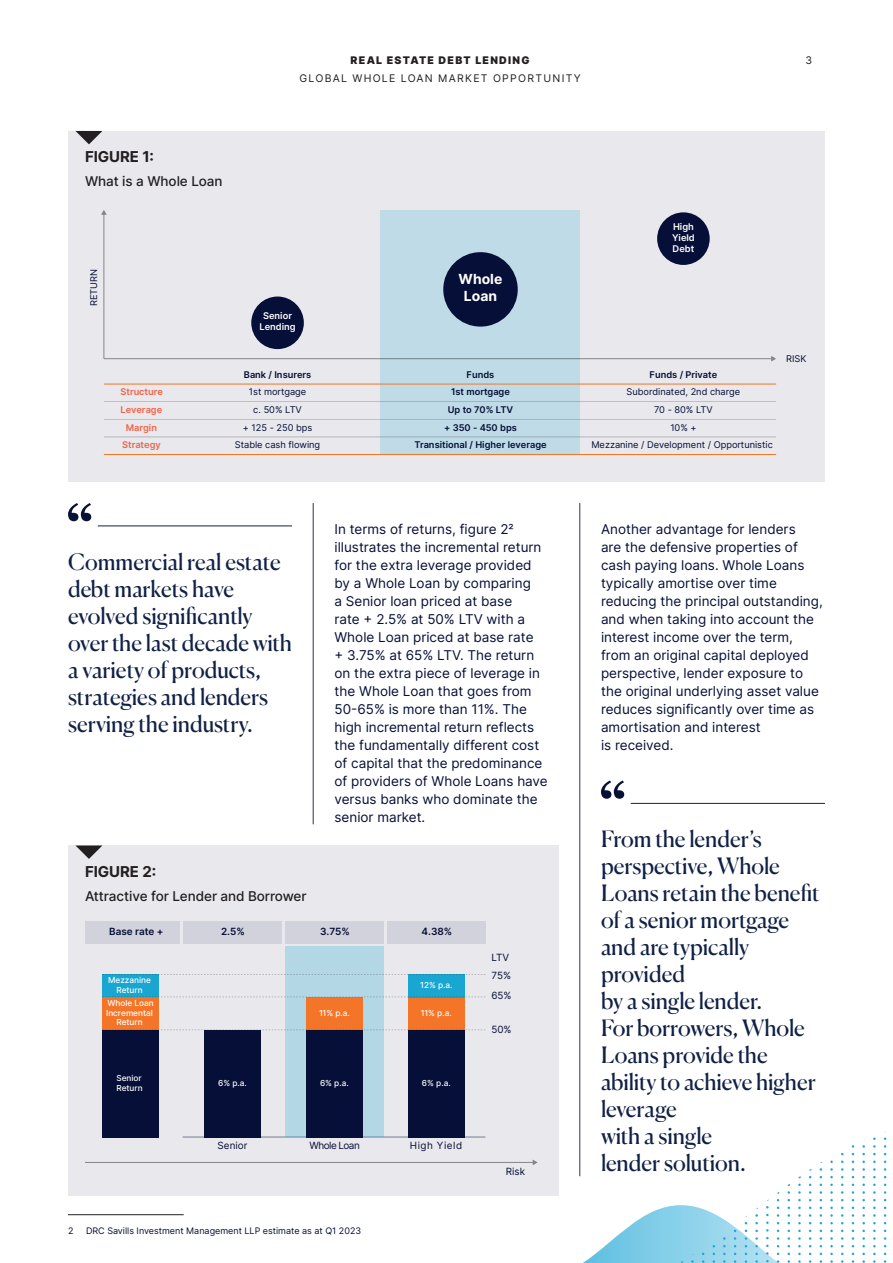
<style>
.page{position:relative;width:893px;height:1263px;background:#fff}
.page>*{position:absolute;margin:0;border:0;box-sizing:border-box;transform-origin:0 0}
.t1{font:22.5px/27px "Canela";letter-spacing:-.005em;color:#112146}
.t2{font:700 15px "Inter";letter-spacing:-.005em;color:#231f20}
.t3{font:700 13.95px/16.6px "Inter";color:#fff;text-align:center}
.t4{font:13.5px/18px "Inter";color:#060f37}
.t5{font:500 13.5px "Inter";letter-spacing:-.005em;color:#231f20}
.t6{font:10.5px "Inter";letter-spacing:.12em;color:#231f20}
.t7{font:900 10.5px "Inter";letter-spacing:.12em;color:#231f20}
.t8{font:600 9.9px "Inter";color:#060f35}
.t9{font:9.9px/19.4px "Inter";color:#060f35}
.t10{font:9.9px "Inter";letter-spacing:-.055em;color:#060f35}
.t11{font:9.9px "Inter";letter-spacing:.055em;color:#060f35}
.t12{font:9.3px "Inter";letter-spacing:-.005em;color:#060f35}
.t13{font:600 9.3px "Inter";color:#060f35}
.t14{font:600 9.3px "Inter";color:#f16348}
.t15{font:600 9.3px/11.1px "Inter";color:#fff;text-align:center}
.t16{font:9px "Inter";color:#060f37}
.t17{font:500 8.25px/9.9px "Inter";color:#fff;text-align:center}
</style>
<div class="page">
<hr style="left:98px;top:525px;width:194px;height:1px;background:#112146">
<svg style="left:68px;top:503px;width:23px;height:18px"></svg>
<hr style="left:631px;top:803px;width:194px;height:1px;background:#112146">
<svg style="left:601px;top:780px;width:23px;height:19px"></svg>
<hr style="left:313px;top:503px;width:1px;height:321px;background:#68677f">
<hr style="left:579px;top:503px;width:1px;height:673px;background:#68677f">
<div style="left:68px;top:845px;width:490px;height:351px;background:#e8e8ed"></div>
<hr style="left:183px;top:1137px;width:302px;height:1px;background:#060f35">
<hr style="left:85px;top:1162px;width:448px;height:1px;background:#231f20">
<svg style="left:533px;top:1160px;width:5px;height:5px"></svg>
<div style="left:103px;top:974px;width:56px;height:24px;background:#19a7d1"></div>
<div style="left:103px;top:997px;width:56px;height:33px;background:#f47528"></div>
<div style="left:103px;top:1030px;width:56px;height:107px;background:#060f37"></div>
<div style="left:85px;top:921px;width:95px;height:22px;background:#d1d2db"></div>
<div style="left:204px;top:1030px;width:57px;height:107px;background:#060f37"></div>
<div style="left:183px;top:921px;width:99px;height:22px;background:#d1d2db"></div>
<div style="left:285px;top:946px;width:99px;height:191px;background:#b4d7e6"></div>
<div style="left:306px;top:1030px;width:57px;height:107px;background:#060f37"></div>
<div style="left:306px;top:997px;width:57px;height:33px;background:#f47528"></div>
<div style="left:285px;top:921px;width:99px;height:22px;background:#d1d2db"></div>
<div style="left:408px;top:1030px;width:56px;height:107px;background:#060f37"></div>
<div style="left:408px;top:997px;width:56px;height:33px;background:#f47528"></div>
<div style="left:408px;top:974px;width:56px;height:24px;background:#19a7d1"></div>
<div style="left:387px;top:921px;width:99px;height:22px;background:#d1d2db"></div>
<svg style="left:103px;top:997px;width:382px;height:1px"></svg>
<svg style="left:161px;top:1030px;width:324px;height:1px"></svg>
<svg style="left:103px;top:974px;width:382px;height:1px"></svg>
<svg style="left:75px;top:845px;width:27px;height:14px"></svg>
<hr style="left:68px;top:1214px;width:116px;height:1px;background:#231f20">
<div style="left:68px;top:131px;width:757px;height:351px;background:#e8e8ed"></div>
<div style="left:380px;top:210px;width:200px;height:244px;background:#bfdbe7"></div>
<hr style="left:104px;top:214px;width:1px;height:145px;background:#231f20">
<svg style="left:101px;top:210px;width:6px;height:5px"></svg>
<hr style="left:104px;top:358px;width:668px;height:1px;background:#231f20">
<svg style="left:771px;top:356px;width:5px;height:6px"></svg>
<hr style="left:104px;top:384px;width:672px;height:1px;background:#f47528">
<hr style="left:104px;top:454px;width:672px;height:1px;background:#f47528">
<div style="left:251px;top:297px;width:53px;height:52px;background:#060f37;border-radius:50%"></div>
<div style="left:657px;top:212px;width:53px;height:53px;background:#060f37;border-radius:50%"></div>
<div style="left:443px;top:252px;width:75px;height:75px;background:#060f37;border-radius:50%"></div>
<hr style="left:104px;top:401px;width:672px;height:1px;background:#231f20">
<hr style="left:104px;top:419px;width:672px;height:1px;background:#231f20">
<hr style="left:104px;top:437px;width:672px;height:1px;background:#231f20">
<svg style="left:75px;top:131px;width:27px;height:13px"></svg>
<svg style="left:884px;top:1132px;width:2px;height:131px"></svg>
<svg style="left:873px;top:1137px;width:3px;height:126px"></svg>
<svg style="left:862px;top:1139px;width:3px;height:124px"></svg>
<svg style="left:852px;top:1145px;width:2px;height:118px"></svg>
<svg style="left:841px;top:1152px;width:2px;height:111px"></svg>
<svg style="left:830px;top:1160px;width:3px;height:103px"></svg>
<svg style="left:820px;top:1162px;width:2px;height:101px"></svg>
<svg style="left:809px;top:1169px;width:2px;height:94px"></svg>
<svg style="left:798px;top:1176px;width:3px;height:87px"></svg>
<svg style="left:787px;top:1184px;width:3px;height:79px"></svg>
<svg style="left:583px;top:1192px;width:196px;height:71px"></svg>
<p class="t7" style="left:351px;top:53px;width:180px">REAL ESTATE DEBT LENDING</p>
<p class="t6" style="left:299px;top:70px;width:283px">GLOBAL WHOLE LOAN MARKET OPPORTUNITY</p>
<p class="t6" style="left:805px;top:53px;width:8px">3</p>
<p class="t2" style="left:85px;top:146px;width:71px">FIGURE 1:</p>
<p class="t5" style="left:85px;top:171px;width:139px">What is a Whole Loan</p>
<p class="t12" style="left:87px;top:306px;width:39px;rotate:-90deg">RETURN</p>
<p class="t15" style="left:259px;top:310px;width:38px">Senior<br>Lending</p>
<p class="t3" style="left:459px;top:270px;width:45px">Whole<br>Loan</p>
<p class="t15" style="left:672px;top:221px;width:24px;text-align:justify">High Yield Debt</p>
<p class="t13" style="left:244px;top:367px;width:69px">Bank / Insurers</p>
<p class="t13" style="left:467px;top:367px;width:29px">Funds</p>
<p class="t13" style="left:650px;top:367px;width:69px">Funds / Private</p>
<p class="t14" style="left:120px;top:385px;width:44px">Structure</p>
<p class="t12" style="left:249px;top:385px;width:59px">1st mortgage</p>
<p class="t13" style="left:451px;top:385px;width:60px">1st mortgage</p>
<p class="t12" style="left:627px;top:385px;width:115px">Subordinated, 2nd charge</p>
<p class="t14" style="left:121px;top:403px;width:43px">Leverage</p>
<p class="t12" style="left:253px;top:403px;width:50px">c. 50% LTV</p>
<p class="t13" style="left:448px;top:403px;width:67px">Up to 70% LTV</p>
<p class="t12" style="left:654px;top:403px;width:60px">70 - 80% LTV</p>
<p class="t14" style="left:126px;top:420px;width:33px">Margin</p>
<p class="t12" style="left:243px;top:420px;width:71px">+ 125 - 250 bps</p>
<p class="t13" style="left:444px;top:420px;width:74px">+ 350 - 450 bps</p>
<p class="t12" style="left:670px;top:420px;width:28px">10% +</p>
<p class="t14" style="left:122px;top:438px;width:40px">Strategy</p>
<p class="t12" style="left:235px;top:438px;width:87px">Stable cash flowing</p>
<p class="t13" style="left:414px;top:438px;width:134px">Transitional / Higher leverage</p>
<p class="t12" style="left:591px;top:438px;width:183px">Mezzanine / Development / Opportunistic</p>
<p class="t12" style="left:786px;top:351px;width:22px">RISK</p>
<p class="t4" style="left:334px;top:520px;width:215px">In terms of returns, figure 22 illustrates the incremental return for the extra leverage provided by a Whole Loan by comparing<br>a Senior loan priced at base<br>rate + 2.5% at 50% LTV with a<br>Whole Loan priced at base rate<br>+ 3.75% at 65% LTV. The return on the extra piece of leverage in the Whole Loan that goes from<br>50-65% is more than 11%. The high incremental return reflects the fundamentally different cost of capital that the predominance of providers of Whole Loans have versus banks who dominate the senior market.</p>
<p class="t4" style="left:601px;top:520px;width:223px">Another advantage for lenders<br>are the defensive properties of cash paying loans. Whole Loans typically amortise over time reducing the principal outstanding, and when taking into account the interest income over the term, from an original capital deployed perspective, lender exposure to the original underlying asset value reduces significantly over time as amortisation and interest<br>is received.</p>
<h1 class="t1" style="left:601px;top:824px;width:220px">From the lender’s perspective, Whole<br>Loans retain the benefit of a senior mortgage and are typically provided<br>by a single lender.<br>For borrowers, Whole<br>Loans provide the ability to achieve higher leverage<br>with a single<br>lender solution.</h1>
<h1 class="t1" style="left:68px;top:546px;width:225px">Commercial real estate debt markets have evolved significantly over the last decade with a variety of products, strategies and lenders serving the industry.</h1>
<p class="t2" style="left:85px;top:861px;width:73px">FIGURE 2:</p>
<p class="t5" style="left:85px;top:886px;width:223px">Attractive for Lender and Borrower</p>
<p class="t8" style="left:221px;top:924px;width:25px">2.5%</p>
<p class="t8" style="left:320px;top:924px;width:31px">3.75%</p>
<p class="t8" style="left:422px;top:924px;width:32px">4.38%</p>
<p class="t8" style="left:109px;top:924px;width:56px">Base rate +</p>
<p class="t9" style="left:491px;top:947px;width:19px">LTV</p>
<p class="t9" style="left:491px;top:966px;width:22px">75%<br>65%</p>
<p class="t9" style="left:491px;top:1019px;width:22px">50%</p>
<p class="t17" style="left:108px;top:975px;width:44px">Mezzanine<br>Return</p>
<p class="t17" style="left:106px;top:997px;width:49px">Whole Loan<br>Incremental<br>Return</p>
<p class="t17" style="left:420px;top:980px;width:34px">12% p.a.</p>
<p class="t17" style="left:421px;top:1007px;width:32px">11% p.a.</p>
<p class="t17" style="left:319px;top:1007px;width:32px">11% p.a.</p>
<p class="t17" style="left:116px;top:1073px;width:28px;text-align:left">Senior<br>Return</p>
<p class="t17" style="left:218px;top:1078px;width:30px">6% p.a.</p>
<p class="t17" style="left:320px;top:1078px;width:30px">6% p.a.</p>
<p class="t17" style="left:422px;top:1078px;width:30px">6% p.a.</p>
<p class="t9" style="left:218px;top:1135px;width:31px">Senior</p>
<p class="t11" style="left:410px;top:1138px;width:54px">High Yield</p>
<p class="t10" style="left:310px;top:1138px;width:52px">Whole Loan</p>
<p class="t9" style="left:506px;top:1161px;width:21px">Risk</p>
<p class="t16" style="left:68px;top:1224px;width:7px">2</p>
<p class="t16" style="left:86px;top:1224px;width:277px">DRC Savills Investment Management LLP estimate as at Q1 2023</p>
</div>
